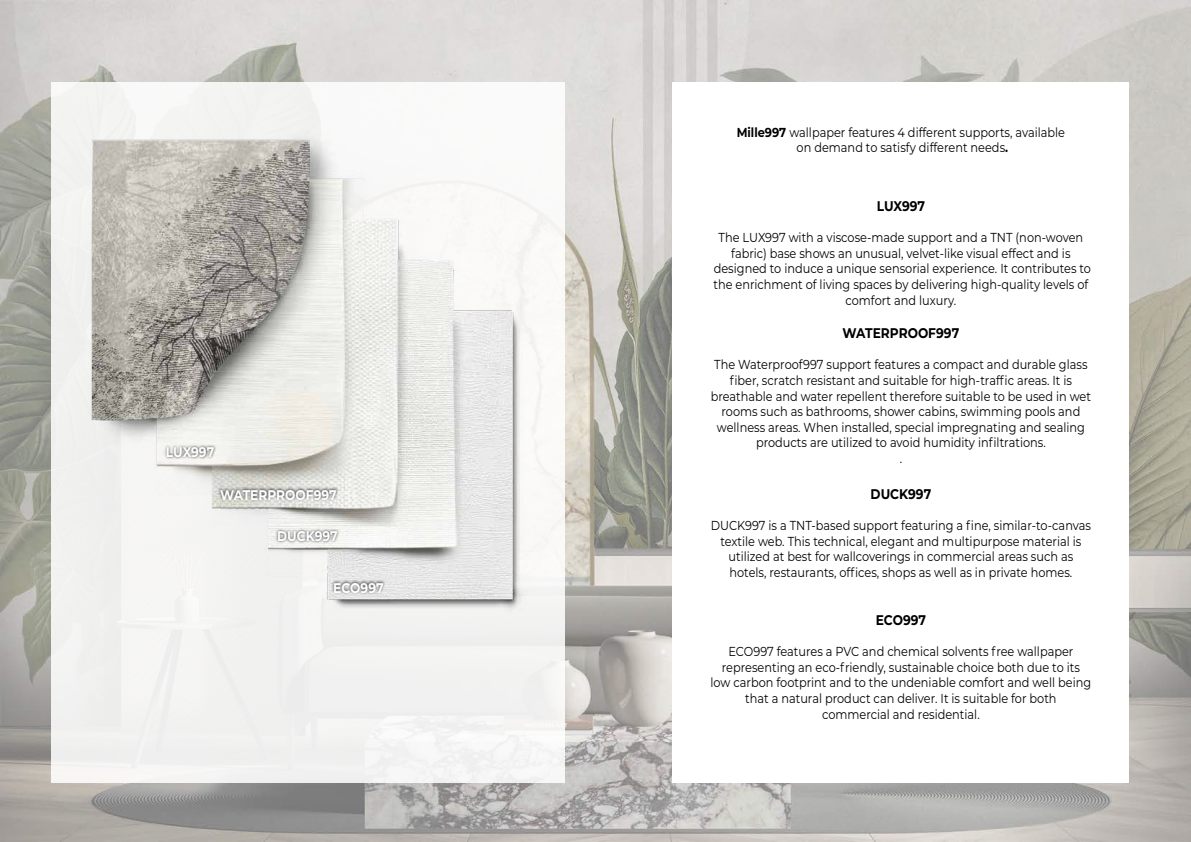
<style>
.page{position:relative;width:1191px;height:842px;background:#fff}
.page>*{position:absolute;margin:0;border:0;box-sizing:border-box;transform-origin:0 0}
.t1{font:700 14px "Montserrat";color:#000;scale:.87 1}
.t2{font:700 14px "Montserrat";color:#fff;scale:.87 1}
.t3{font:13px/15.6px "Montserrat";color:#000;text-align:center;scale:.87 1}
.s1{font-weight:700}
</style>
<div class="page">
<img style="left:0;top:0;width:1191px;height:842px">
<div style="left:51px;top:82px;width:513px;height:700px;background:#f2f2f1"></div>
<img style="left:91px;top:93px;width:581px;height:673px">
<div style="left:672px;top:82px;width:457px;height:700px;background:#fff"></div>
<div style="left:164px;top:444px;width:53px;height:17px;background:#000;opacity:.75"></div>
<div style="left:218px;top:487px;width:121px;height:16px;background:#000;opacity:.75"></div>
<div style="left:275px;top:528px;width:65px;height:16px;background:#000;opacity:.75"></div>
<div style="left:331px;top:580px;width:55px;height:16px;background:#000;opacity:.75"></div>
<p class="t2" style="left:166px;top:442px;width:57px">LUX997</p>
<p class="t2" style="left:220px;top:484px;width:136px">WATERPROOF997</p>
<p class="t2" style="left:277px;top:526px;width:71px">DUCK997</p>
<p class="t2" style="left:333px;top:577px;width:59px">ECO997</p>
<p class="t3" style="left:736px;top:124px;width:379px"><span class="s1">Mille997</span> wallpaper features 4 different supports, available on demand to satisfy different needs<span class="s1">.</span></p>
<p class="t1" style="left:876px;top:196px;width:57px">LUX997</p>
<p class="t3" style="left:713px;top:229px;width:435px">The LUX997 with a viscose-made support and a TNT (non-woven fabric) base shows an unusual, velvet-like visual effect and is designed to induce a unique sensorial experience. It contributes to the enrichment of living spaces by delivering high-quality levels of comfort and luxury.</p>
<p class="t1" style="left:842px;top:323px;width:136px">WATERPROOF997</p>
<p class="t3" style="left:711px;top:357px;width:438px">The Waterproof997 support features a compact and durable glass fiber, scratch resistant and suitable for high-traffic areas. It is breathable and water repellent therefore suitable to be used in wet rooms such as bathrooms, shower cabins, swimming pools and wellness areas. When installed, special impregnating and sealing products are utilized to avoid humidity infiltrations.<br>.</p>
<p class="t1" style="left:870px;top:484px;width:71px">DUCK997</p>
<p class="t3" style="left:711px;top:517px;width:438px">DUCK997 is a TNT-based support featuring a fine, similar-to-canvas textile web. This technical, elegant and multipurpose material is utilized at best for wallcoverings in commercial areas such as hotels, restaurants, offices, shops as well as in private homes.</p>
<p class="t1" style="left:875px;top:610px;width:59px">ECO997</p>
<p class="t3" style="left:710px;top:643px;width:439px">ECO997 features a PVC and chemical solvents free wallpaper representing an eco-friendly, sustainable choice both due to its low carbon footprint and to the undeniable comfort and well being that a natural product can deliver. It is suitable for both commercial and residential.</p>
</div>
